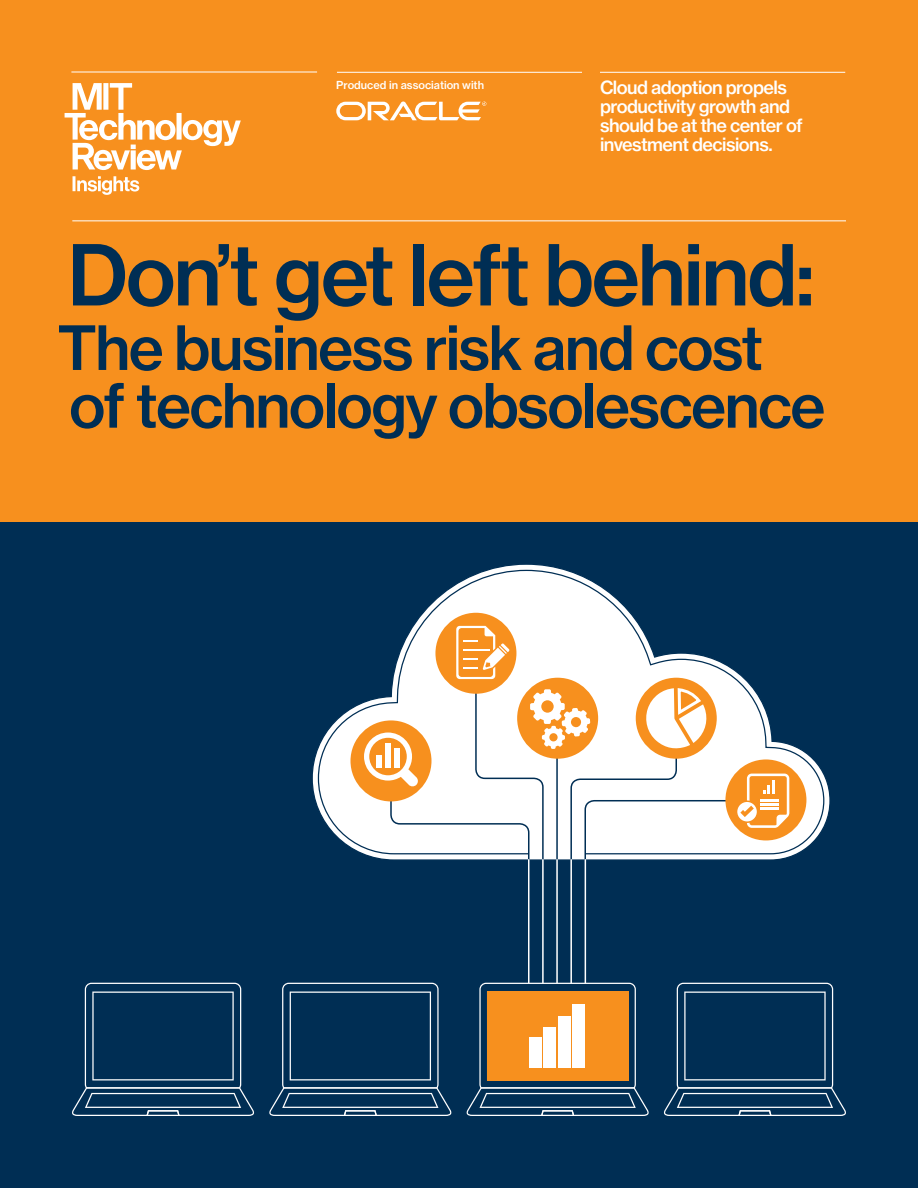
<style>
.page{position:relative;width:918px;height:1188px;background:#fff}
.page>*{position:absolute;margin:0;border:0;box-sizing:border-box;transform-origin:0 0}
.t1{font:82.5px "N Haas Grotesk TX Std 65 Md";letter-spacing:-.03em;color:#002e54}
.t2{font:60px/57.8px "N Haas Grotesk TX Std 65 Md";letter-spacing:-.03em;color:#002e54}
.t3{font:18px/18.8px "N Haas Grotesk TX Std 65 Md";letter-spacing:-.03em;color:#fff}
.t4{font:10.8px "N Haas Grotesk TX Std 65 Md";color:#fff}
</style>
<div class="page">
<div style="left:0;top:519px;width:918px;height:669px;background:#002e54"></div>
<div style="left:0;top:0;width:918px;height:522px;background:#f7901e"></div>
<hr style="left:600px;top:72px;width:245px;height:1px;background:#fff">
<hr style="left:337px;top:72px;width:245px;height:1px;background:#fff">
<hr style="left:72px;top:221px;width:774px;height:1px;background:#fff">
<hr style="left:71px;top:72px;width:246px;height:1px;background:#fff">
<svg style="left:65px;top:83px;width:176px;height:87px"></svg>
<svg style="left:336px;top:102px;width:150px;height:18px"></svg>
<svg style="left:73px;top:176px;width:66px;height:19px"></svg>
<svg style="left:72px;top:983px;width:182px;height:133px"></svg>
<svg style="left:269px;top:564px;width:577px;height:552px"></svg>
<div style="left:736px;top:800px;width:22px;height:23px;border:2px solid #f7901e;border-radius:50%"></div>
<p class="t4" style="left:336px;top:78px;width:149px">Produced in association with</p>
<p class="t3" style="left:600px;top:78px;width:205px">Cloud adoption propels productivity growth and should be at the center of investment decisions.</p>
<h1 class="t1" style="left:67px;top:224px;width:750px">Don’t get left behind:</h1>
<h1 class="t2" style="left:57px;top:319px;width:770px">The business risk and cost of technology obsolescence</h1>
</div>
